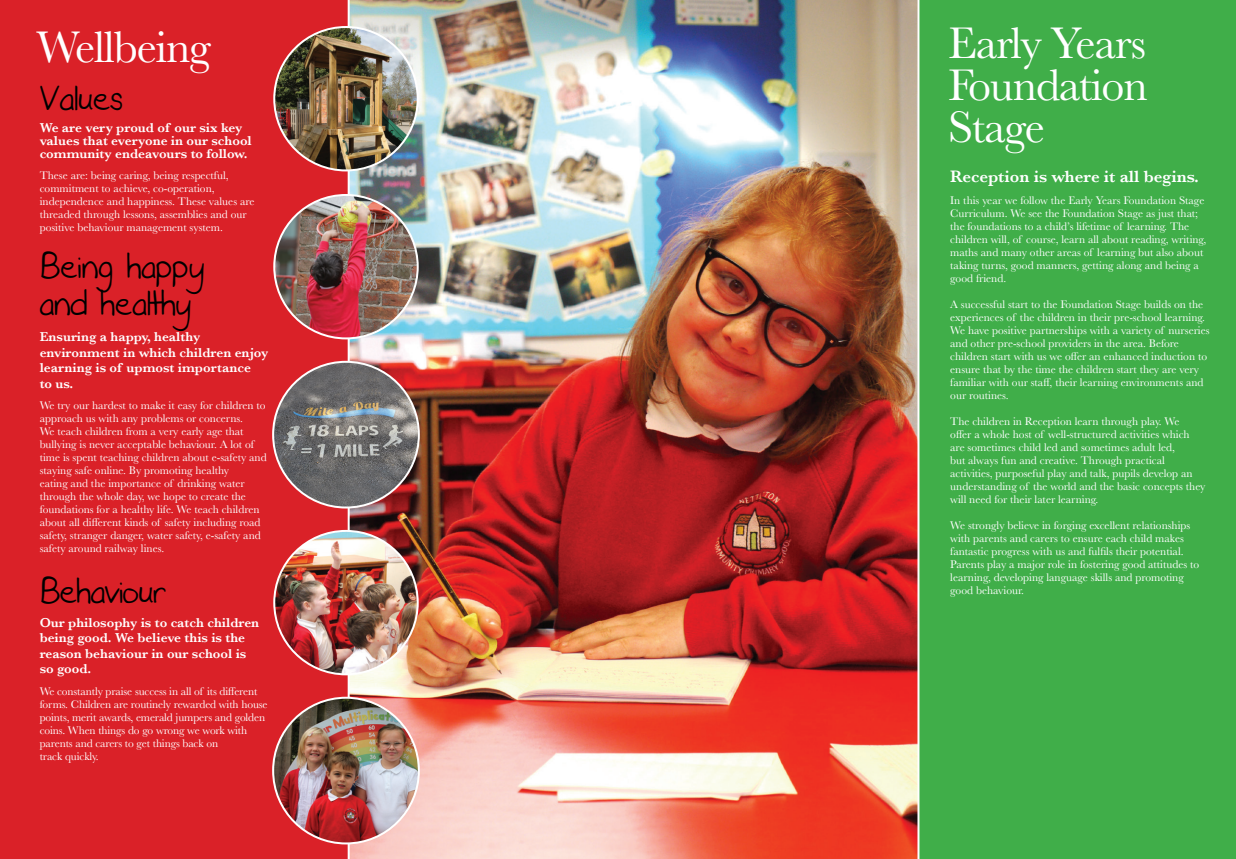
<style>
.page{position:relative;width:1236px;height:859px;background:#fff}
.page>*{position:absolute;margin:0;border:0;box-sizing:border-box;transform-origin:0 0}
.t1{font:46px/42px "Baskerville";letter-spacing:-.025em;color:#fff;text-align:justify}
.t2{font:30px/36.5px "Never Say Never";color:#000}
.t3{font:30px "Never Say Never";letter-spacing:-.02em;color:#000}
.t4{font:600 17px "Baskerville";color:#fff}
.t5{font:600 13.5px/15.5px "Baskerville";color:#fff}
.t6{font:11.5px/13px "Baskerville";color:#fff}
</style>
<div class="page">
<div style="left:917px;top:0;width:319px;height:859px;background:#40ae49"></div>
<div style="left:0;top:0;width:359px;height:859px;background:#da2128"></div>
<img style="left:348px;top:0;width:571px;height:859px">
<img style="left:273px;top:362px;width:146px;height:145px;border-radius:73px">
<img style="left:274px;top:195px;width:144px;height:143px;border-radius:72px">
<img style="left:274px;top:27px;width:144px;height:143px;border-radius:72px">
<img style="left:273px;top:698px;width:146px;height:145px;border-radius:73px">
<img style="left:274px;top:531px;width:144px;height:143px;border-radius:72px">
<h1 class="t1" style="left:37px;top:26px;width:176px">Wellbeing</h1>
<h2 class="t2" style="left:40px;top:82px;width:85px">Values</h2>
<p class="t5" style="left:40px;top:121px;width:214px;line-height:13px">We are very proud of our six key values that everyone in our school community endeavours to follow.</p>
<p class="t6" style="left:40px;top:169px;width:216px">These are: being caring, being respectful, commitment to achieve, co-operation, independence and happiness. These values are threaded through lessons, assemblies and our positive behaviour management system.</p>
<h2 class="t2" style="left:40px;top:249px;width:166px">Being happy and healthy</h2>
<p class="t5" style="left:40px;top:329px;width:230px">Ensuring a happy, healthy environment in which children enjoy learning is of upmost importance<br>to us.</p>
<p class="t6" style="left:40px;top:399px;width:229px">We try our hardest to make it easy for children to approach us with any problems or concerns.<br>We teach children from a very early age that bullying is never acceptable behaviour. A lot of time is spent teaching children about e-safety and staying safe online. By promoting healthy<br>eating and the importance of drinking water through the whole day, we hope to create the foundations for a healthy life. We teach children about all different kinds of safety including road safety, stranger danger, water safety, e-safety and safety around railway lines.</p>
<h2 class="t3" style="left:40px;top:575px;width:128px">Behaviour</h2>
<p class="t5" style="left:40px;top:615px;width:221px">Our philosophy is to catch children being good. We believe this is the reason behaviour in our school is so good.</p>
<p class="t6" style="left:40px;top:685px;width:229px">We constantly praise success in all of its different forms. Children are routinely rewarded with house points, merit awards, emerald jumpers and golden coins. When things do go wrong we work with parents and carers to get things back on<br>track quickly.</p>
<h1 class="t1" style="left:948px;top:22px;width:201px">Early Years Foundation Stage</h1>
<h3 class="t4" style="left:950px;top:167px;width:250px">Reception is where it all begins.</h3>
<p class="t6" style="left:950px;top:193px;width:258px">In this year we follow the Early Years Foundation Stage Curriculum. We see the Foundation Stage as just that; the foundations to a child’s lifetime of learning. The children will, of course, learn all about reading, writing, maths and many other areas of learning but also about taking turns, good manners, getting along and being a good friend.</p>
<p class="t6" style="left:950px;top:297px;width:261px">A successful start to the Foundation Stage builds on the experiences of the children in their pre-school learning.<br>We have positive partnerships with a variety of nurseries and other pre-school providers in the area. Before children start with us we offer an enhanced induction to ensure that by the time the children start they are very familiar with our staff, their learning environments and our routines.</p>
<p class="t6" style="left:950px;top:414px;width:257px">The children in Reception learn through play. We<br>offer a whole host of well-structured activities which are sometimes child led and sometimes adult led,<br>but always fun and creative. Through practical activities, purposeful play and talk, pupils develop an understanding of the world and the basic concepts they will need for their later learning.</p>
<p class="t6" style="left:950px;top:518px;width:251px">We strongly believe in forging excellent relationships with parents and carers to ensure each child makes fantastic progress with us and fulfils their potential.<br>Parents play a major role in fostering good attitudes to learning, developing language skills and promoting good behaviour.</p>
</div>
